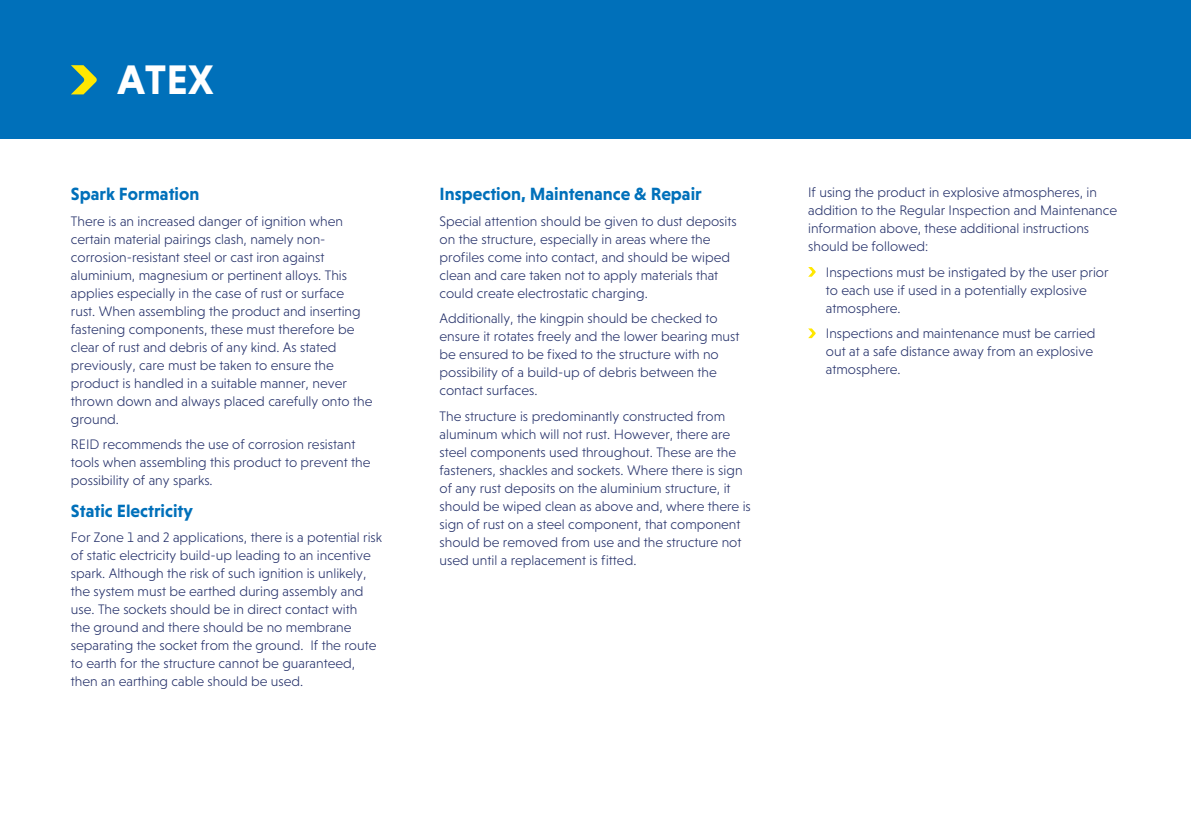
<style>
.page{position:relative;width:1191px;height:840px;background:#fff}
.page>*{position:absolute;margin:0;border:0;box-sizing:border-box;transform-origin:0 0}
.t1{font:700 42px "Niveau Grotesk";color:#fff}
.t2{font:700 18px "Niveau Grotesk";color:#0070ba}
.t3{font:300 14px/18px "Niveau Grotesk";color:#25316a}
</style>
<div class="page">
<div style="left:0;top:0;width:1191px;height:138px;background:#0070ba"></div>
<svg style="left:71px;top:65px;width:26px;height:29px"></svg>
<svg style="left:808px;top:267px;width:7px;height:9px"></svg>
<svg style="left:808px;top:328px;width:7px;height:10px"></svg>
<h1 class="t1" style="left:117px;top:55px;width:98px">ATEX</h1>
<p class="t2" style="left:71px;top:184px;width:130px">Spark Formation</p>
<p class="t3" style="left:71px;top:212px;width:303px">There is an increased danger of ignition when certain material pairings clash, namely non&shy;corrosion-resistant steel or cast iron against aluminium, magnesium or pertinent alloys. This applies especially in the case of rust or surface<br>rust. When assembling the product and inserting fastening components, these must therefore be clear of rust and debris of any kind. As stated previously, care must be taken to ensure the product is handled in a suitable manner, never thrown down and always placed carefully onto the ground.</p>
<p class="t3" style="left:71px;top:435px;width:301px">REID recommends the use of corrosion resistant tools when assembling this product to prevent the possibility of any sparks.</p>
<p class="t2" style="left:71px;top:500px;width:123px">Static Electricity</p>
<p class="t3" style="left:71px;top:528px;width:313px">For Zone 1 and 2 applications, there is a potential risk of static electricity build-up leading to an incentive spark. Although the risk of such ignition is unlikely, the system must be earthed during assembly and use. The sockets should be in direct contact with<br>the ground and there should be no membrane separating the socket from the ground. If the route to earth for the structure cannot be guaranteed, then an earthing cable should be used.</p>
<p class="t2" style="left:439px;top:184px;width:264px">Inspection, Maintenance &amp; Repair</p>
<p class="t3" style="left:439px;top:212px;width:299px">Special attention should be given to dust deposits on the structure, especially in areas where the profiles come into contact, and should be wiped clean and care taken not to apply materials that could create electrostatic charging.</p>
<p class="t3" style="left:439px;top:309px;width:301px">Additionally, the kingpin should be checked to ensure it rotates freely and the lower bearing must be ensured to be fixed to the structure with no possibility of a build-up of debris between the contact surfaces.</p>
<p class="t3" style="left:439px;top:406px;width:313px">The structure is predominantly constructed from aluminum which will not rust. However, there are steel components used throughout. These are the fasteners, shackles and sockets. Where there is sign of any rust deposits on the aluminium structure, it should be wiped clean as above and, where there is sign of rust on a steel component, that component should be removed from use and the structure not used until a replacement is fitted.</p>
<p class="t3" style="left:808px;top:183px;width:310px">If using the product in explosive atmospheres, in addition to the Regular Inspection and Maintenance information above, these additional instructions should be followed:</p>
<p class="t3" style="left:826px;top:263px;width:284px">Inspections must be instigated by the user prior to each use if used in a potentially explosive atmosphere.</p>
<p class="t3" style="left:826px;top:324px;width:271px">Inspections and maintenance must be carried out at a safe distance away from an explosive atmosphere.</p>
</div>
